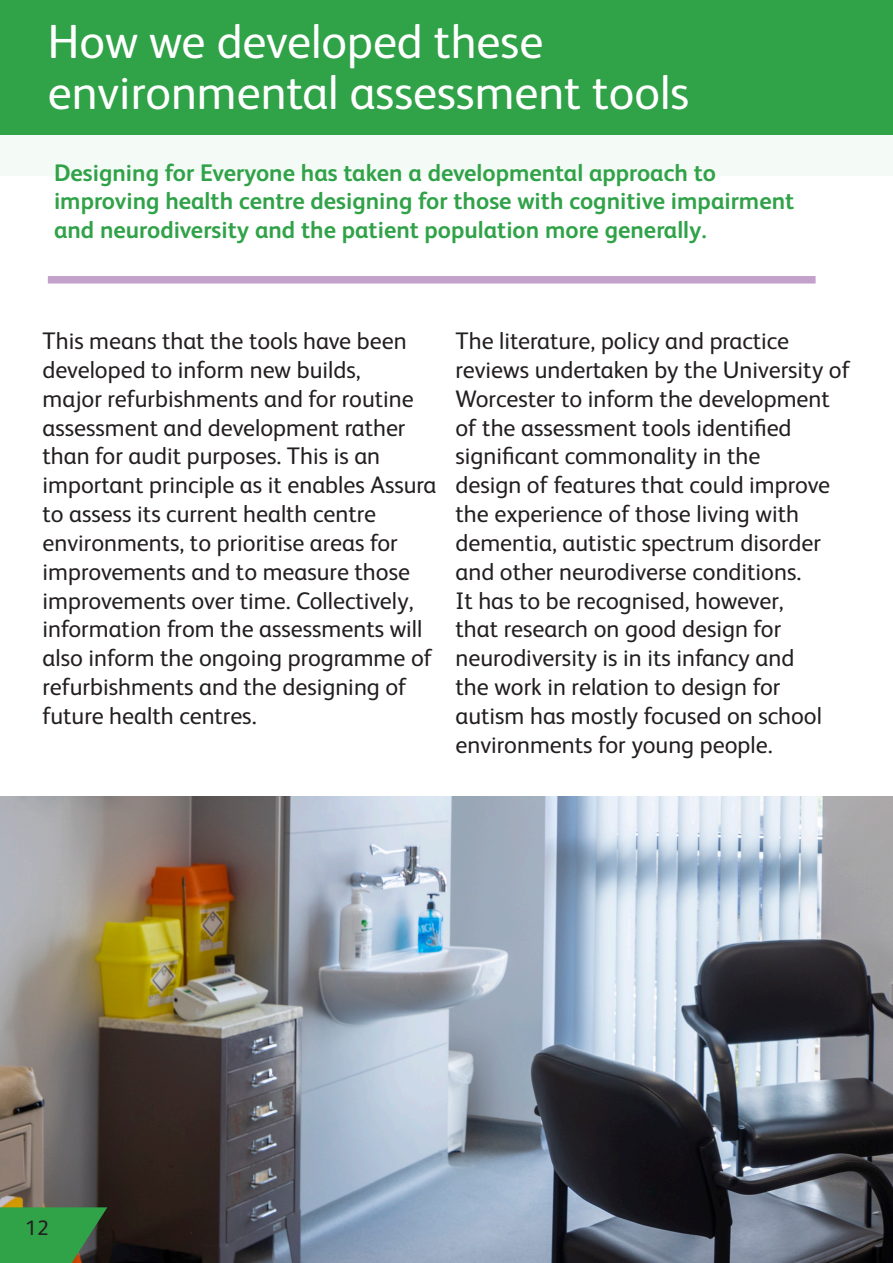
<style>
.page{position:relative;width:893px;height:1263px;background:#fff}
.page>*{position:absolute;margin:0;border:0;box-sizing:border-box;transform-origin:0 0}
.t1{font:48px/51px "FS Albert";color:#fff}
.t2{font:24px/28.8px "FS Albert";color:#231f20}
.Subheader_2{font:700 24px/28.8px "FS Albert";color:#30a248}
.t3{font:21px "FS Albert";color:#231f20}
</style>
<div class="page">
<div style="left:0;top:0;width:893px;height:176px;background:#30a248"></div>
<div style="left:0;top:135px;width:893px;height:445px;background:#fff"></div>
<div style="left:48px;top:276px;width:768px;height:8px;background:#c3a1cb"></div>
<img style="left:0;top:796px;width:893px;height:467px">
<svg style="left:0;top:1207px;width:107px;height:56px;background:#318e42"></svg>
<h2 class="t1" style="left:48px;top:14px;width:643px">How we developed these environmental assessment tools</h2>
<p class="Subheader_2" style="left:54px;top:157px;width:742px">Designing for Everyone has taken a developmental approach to improving health centre designing for those with cognitive impairment and neurodiversity and the patient population more generally.</p>
<p class="t2" style="left:43px;top:325px;width:395px">This means that the tools have been developed to inform new builds,<br>major refurbishments and for routine assessment and development rather than for audit purposes. This is an important principle as it enables Assura to assess its current health centre environments, to prioritise areas for improvements and to measure those improvements over time. Collectively, information from the assessments will also inform the ongoing programme of refurbishments and the designing of future health centres.</p>
<p class="t2" style="left:455px;top:325px;width:396px">The literature, policy and practice reviews undertaken by the University of Worcester to inform the development of the assessment tools identified significant commonality in the<br>design of features that could improve the experience of those living with dementia, autistic spectrum disorder and other neurodiverse conditions.<br>It has to be recognised, however,<br>that research on good design for neurodiversity is in its infancy and<br>the work in relation to design for autism has mostly focused on school environments for young people.</p>
<p class="t3" style="left:26px;top:1213px;width:25px">12</p>
</div>
